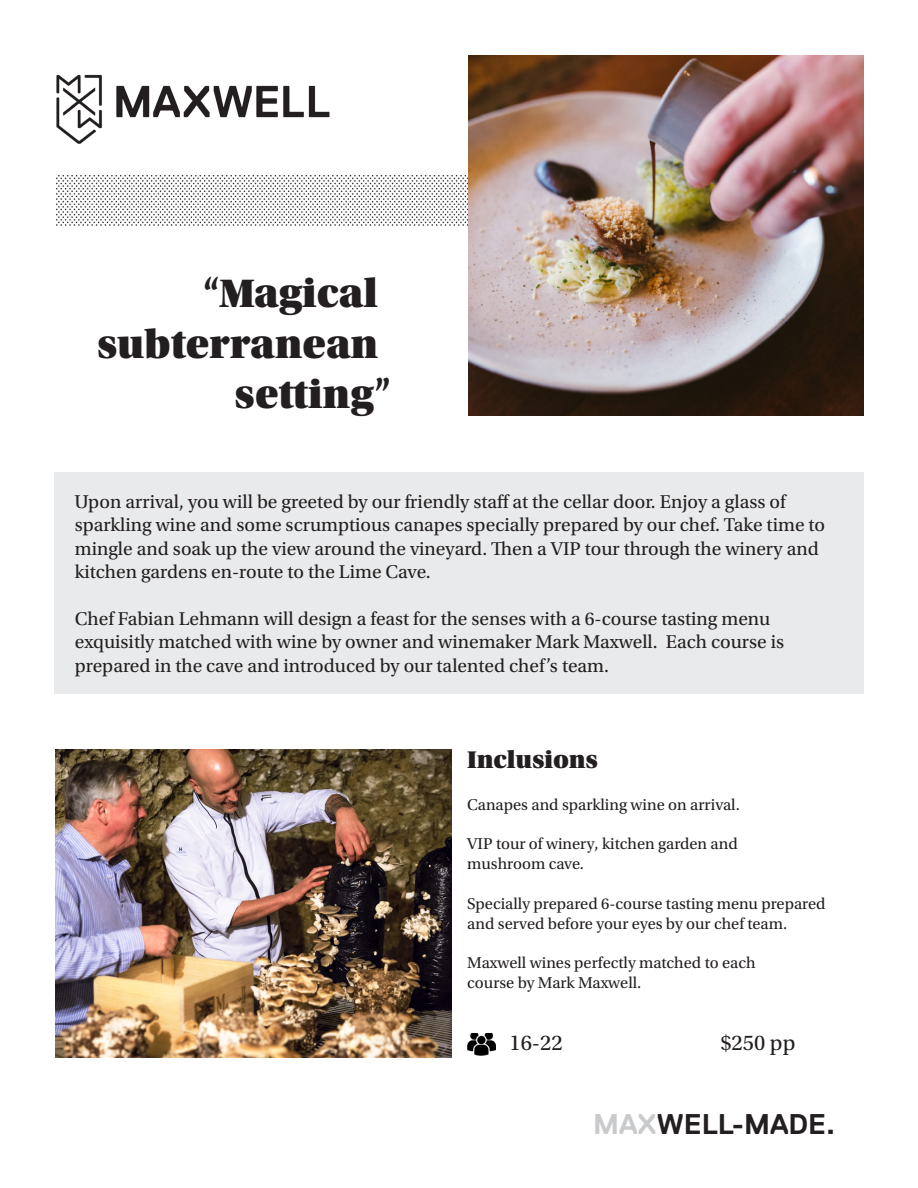
<style>
.page{position:relative;width:918px;height:1188px;background:#fff}
.page>*{position:absolute;margin:0;border:0;box-sizing:border-box;transform-origin:0 0}
.t1{font:42px/50.4px "Utopia Std Black Headline";color:#231f20;text-align:right}
.t2{font:700 28.5px "Replica Std";color:#231f20}
.t3{font:25.5px "Utopia Std Black Headline";color:#231f20}
.t4{font:22.5px "Utopia Std";color:#231f20}
.t5{font:19.5px/23.4px "Utopia Std";color:#231f20}
.t6{font:16.5px/19.8px "Utopia Std";color:#231f20}
.s1{color:#c9cacc}
</style>
<div class="page">
<img style="left:56px;top:74px;width:274px;height:70px">
<img style="left:57px;top:175px;width:412px;height:51px">
<div style="left:54px;top:473px;width:810px;height:221px;background:#e9eaeb"></div>
<img style="left:469px;top:55px;width:394px;height:361px">
<img style="left:467px;top:1034px;width:28px;height:21px">
<img style="left:55px;top:750px;width:396px;height:307px">
<p class="t1" style="left:204px;top:269px;width:175px">“Magical</p>
<p class="t1" style="left:97px;top:320px;width:294px">subterranean setting”</p>
<p class="t5" style="left:75px;top:490px;width:712px">Upon arrival, you will be greeted by our friendly staff at the cellar door. Enjoy a glass of</p>
<p class="t5" style="left:75px;top:513px;width:752px">sparkling wine and some scrumptious canapes specially prepared by our chef. Take time to mingle and soak up the view around the vineyard. Then a VIP tour through the winery and kitchen gardens en-route to the Lime Cave.</p>
<p class="t5" style="left:75px;top:607px;width:711px">Chef Fabian Lehmann will design a feast for the senses with a 6-course tasting menu exquisitly matched with wine by owner and winemaker Mark Maxwell. Each course is</p>
<p class="t5" style="left:75px;top:654px;width:536px">prepared in the cave and introduced by our talented chef’s team.</p>
<p class="t3" style="left:467px;top:747px;width:132px">Inclusions</p>
<p class="t6" style="left:467px;top:795px;width:274px">Canapes and sparkling wine on arrival.</p>
<p class="t6" style="left:467px;top:834px;width:272px">VIP tour of winery, kitchen garden and mushroom cave.</p>
<p class="t6" style="left:467px;top:894px;width:360px">Specially prepared 6-course tasting menu prepared</p>
<p class="t6" style="left:467px;top:914px;width:321px">and served before your eyes by our chef team.</p>
<p class="t6" style="left:467px;top:953px;width:290px">Maxwell wines perfectly matched to each</p>
<p class="t6" style="left:467px;top:973px;width:176px">course by Mark Maxwell.</p>
<p class="t4" style="left:509px;top:1031px;width:55px">16-22</p>
<p class="t4" style="left:720px;top:1031px;width:77px">$250 pp</p>
<p class="t2" style="left:593px;top:1108px;width:244px"><span class="s1">MAX</span>WELL-MADE.</p>
</div>
